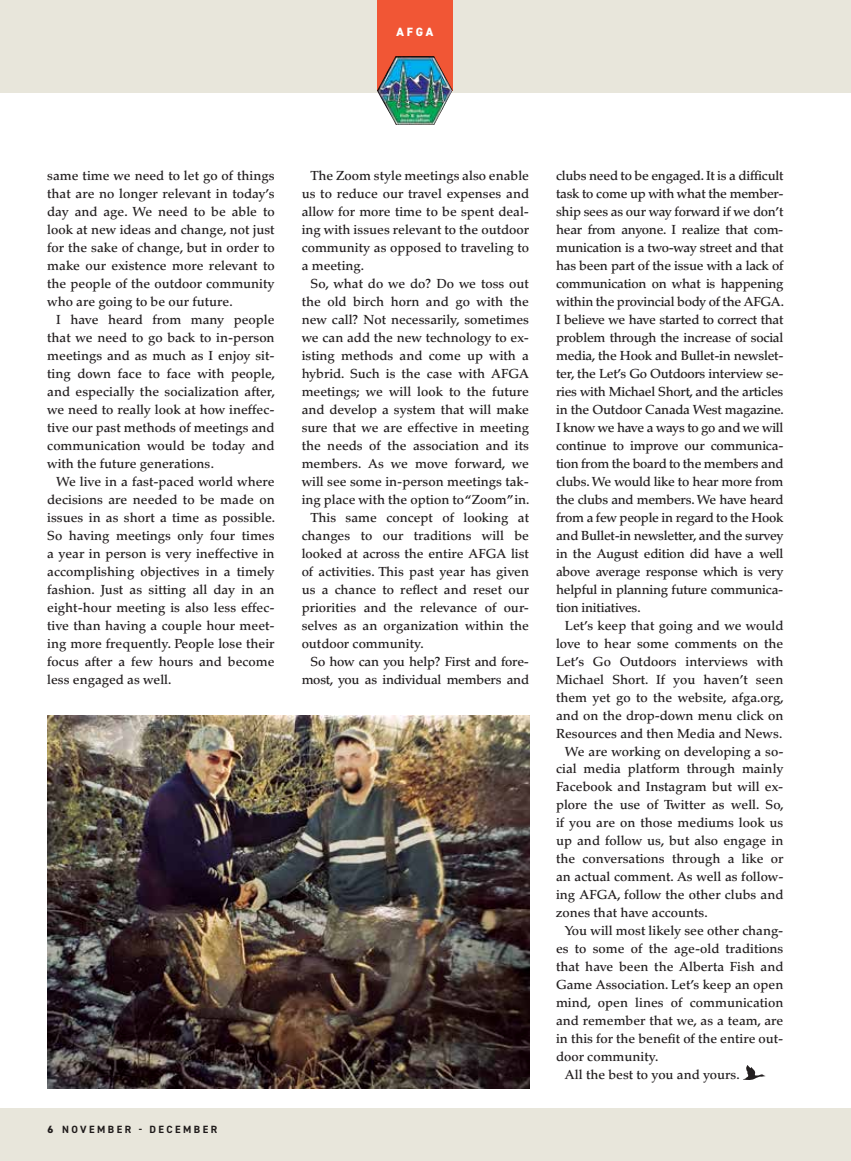
<style>
.page{position:relative;width:851px;height:1161px;background:#fff}
.page>*{position:absolute;margin:0;border:0;box-sizing:border-box;transform-origin:0 0}
.t1{font:500 13.2px/18px "Palatino LT Std";color:#231f20;text-align:justify}
.t2{font:500 13.2px "Palatino LT Std";letter-spacing:-.02em;color:#231f20}
.t3{font:800 12px "DIN2014";color:#fff}
.t4{font:700 10.5px "DIN2014";letter-spacing:.235em;color:#231f20}
.s1{font-weight:800}
</style>
<div class="page">
<div style="left:0;top:0;width:850px;height:93px;background:#e8e6db"></div>
<div style="left:0;top:1108px;width:850px;height:53px;background:#e8e6db"></div>
<img style="left:377px;top:0;width:75px;height:90px">
<img style="left:377px;top:56px;width:18px;height:58px">
<svg style="left:743px;top:1065px;width:23px;height:15px"></svg>
<img style="left:47px;top:715px;width:482px;height:374px">
<p class="t3" style="left:396px;top:24px;width:38px">AFGA</p>
<p class="t1" style="left:47px;top:167px;width:229px">same time we need to let go of things that are no longer relevant in today’s day and age. We need to be able to look at new ideas and change, not just for the sake of change, but in order to make our existence more relevant to the people of the outdoor community who are going to be our future.</p>
<p class="t1" style="left:47px;top:311px;width:229px;text-indent:9px">I have heard from many people that we need to go back to in-person meetings and as much as I enjoy sit&shy;ting down face to face with people, and especially the socialization after, we need to really look at how ineffec&shy;tive our past methods of meetings and communication would be today and with the future generations.</p>
<p class="t1" style="left:47px;top:473px;width:229px;text-indent:9px">We live in a fast-paced world where decisions are needed to be made on issues in as short a time as possible.<br>So having meetings only four times a year in person is very ineffective in accomplishing objectives in a timely fashion. Just as sitting all day in an eight-hour meeting is also less effec&shy;tive than having a couple hour meet&shy;ing more frequently. People lose their focus after a few hours and become less engaged as well.</p>
<p class="t4" style="left:47px;top:1122px;width:171px"><span class="s1">6</span> NOVEMBER - DECEMBER</p>
<p class="t1" style="left:301px;top:167px;width:229px;text-indent:9px">The Zoom style meetings also enable us to reduce our travel expenses and allow for more time to be spent deal&shy;ing with issues relevant to the outdoor community as opposed to traveling to a meeting.</p>
<p class="t1" style="left:310px;top:275px;width:220px">So, what do we do? Do we toss out</p>
<p class="t1" style="left:301px;top:293px;width:229px">the old birch horn and go with the</p>
<p class="t1" style="left:301px;top:311px;width:229px">new call? Not necessarily, sometimes</p>
<p class="t1" style="left:301px;top:329px;width:229px">we can add the new technology to ex-</p>
<p class="t1" style="left:301px;top:347px;width:229px">isting methods and come up with a</p>
<p class="t1" style="left:301px;top:365px;width:229px">hybrid. Such is the case with AFGA</p>
<p class="t1" style="left:301px;top:383px;width:229px">meetings; we will look to the future</p>
<p class="t1" style="left:301px;top:401px;width:229px">and develop a system that will make</p>
<p class="t1" style="left:301px;top:418px;width:229px">sure that we are effective in meeting</p>
<p class="t1" style="left:301px;top:436px;width:229px">the needs of the association and its</p>
<p class="t1" style="left:301px;top:454px;width:229px">members. As we move forward, we</p>
<p class="t1" style="left:301px;top:472px;width:229px">will see some in-person meetings tak-</p>
<p class="t1" style="left:301px;top:490px;width:229px">ing place with the option to “Zoom” in.</p>
<p class="t1" style="left:310px;top:508px;width:220px">This same concept of looking at</p>
<p class="t1" style="left:301px;top:526px;width:229px">changes to our traditions will be</p>
<p class="t1" style="left:301px;top:544px;width:229px">looked at across the entire AFGA list</p>
<p class="t1" style="left:301px;top:562px;width:229px">of activities. This past year has given</p>
<p class="t1" style="left:301px;top:580px;width:229px">us a chance to reflect and reset our</p>
<p class="t1" style="left:301px;top:598px;width:229px">priorities and the relevance of our-</p>
<p class="t1" style="left:301px;top:616px;width:229px">selves as an organization within the</p>
<p class="t1" style="left:301px;top:634px;width:123px">outdoor community.</p>
<p class="t2" style="left:310px;top:653px;width:220px">So how can you help? First and fore-</p>
<p class="t2" style="left:301px;top:671px;width:229px">most, you as individual members and</p>
<p class="t1" style="left:556px;top:166px;width:229px">clubs need to be engaged. It is a difficult task to come up with what the member&shy;ship sees as our way forward if we don’t hear from anyone. I realize that com&shy;munication is a two-way street and that has been part of the issue with a lack of communication on what is happening within the provincial body of the AFGA.<br>I believe we have started to correct that problem through the increase of social media, the Hook and Bullet-in newslet&shy;ter, the Let’s Go Outdoors interview se&shy;ries with Michael Short, and the articles in the Outdoor Canada West magazine.<br>I know we have a ways to go and we will continue to improve our communica&shy;tion from the board to the members and clubs. We would like to hear more from the clubs and members. We have heard from a few people in regard to the Hook and Bullet-in newsletter, and the survey in the August edition did have a well above average response which is very helpful in planning future communica&shy;tion initiatives.</p>
<p class="t1" style="left:565px;top:616px;width:220px">Let’s keep that going and we would</p>
<p class="t1" style="left:556px;top:634px;width:229px">love to hear some comments on the</p>
<p class="t1" style="left:556px;top:652px;width:229px">Let’s Go Outdoors interviews with</p>
<p class="t1" style="left:556px;top:670px;width:229px">Michael Short. If you haven’t seen</p>
<p class="t1" style="left:556px;top:688px;width:229px">them yet go to the website, afga.org,</p>
<p class="t1" style="left:556px;top:706px;width:229px">and on the drop-down menu click on</p>
<p class="t1" style="left:556px;top:724px;width:228px">Resources and then Media and News.</p>
<p class="t1" style="left:565px;top:742px;width:220px">We are working on developing a so-</p>
<p class="t1" style="left:556px;top:760px;width:229px">cial media platform through mainly</p>
<p class="t1" style="left:556px;top:778px;width:229px">Facebook and Instagram but will ex-</p>
<p class="t1" style="left:556px;top:796px;width:229px">plore the use of Twitter as well. So,</p>
<p class="t1" style="left:556px;top:814px;width:229px">if you are on those mediums look us</p>
<p class="t1" style="left:556px;top:832px;width:229px">up and follow us, but also engage in</p>
<p class="t1" style="left:556px;top:850px;width:229px">the conversations through a like or</p>
<p class="t1" style="left:556px;top:868px;width:229px">an actual comment. As well as follow-</p>
<p class="t1" style="left:556px;top:886px;width:229px">ing AFGA, follow the other clubs and</p>
<p class="t1" style="left:556px;top:904px;width:153px">zones that have accounts.</p>
<p class="t1" style="left:565px;top:922px;width:220px">You will most likely see other chang-</p>
<p class="t1" style="left:556px;top:940px;width:229px">es to some of the age-old traditions</p>
<p class="t1" style="left:556px;top:958px;width:229px">that have been the Alberta Fish and</p>
<p class="t1" style="left:556px;top:976px;width:229px">Game Association. Let’s keep an open</p>
<p class="t1" style="left:556px;top:994px;width:229px">mind, open lines of communication</p>
<p class="t1" style="left:556px;top:1012px;width:229px">and remember that we, as a team, are</p>
<p class="t1" style="left:556px;top:1030px;width:229px">in this for the benefit of the entire out-</p>
<p class="t1" style="left:556px;top:1048px;width:104px">door community.</p>
<p class="t1" style="left:565px;top:1066px;width:176px">All the best to you and yours.</p>
</div>
